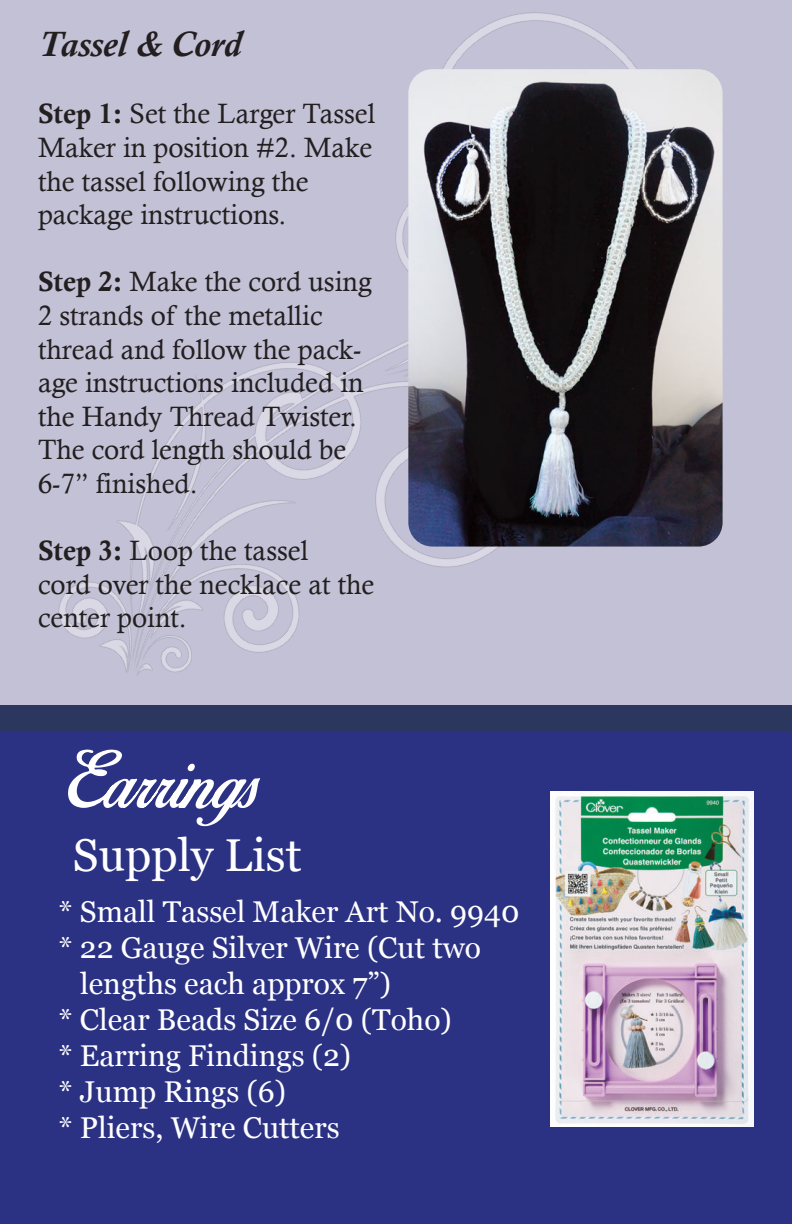
<style>
.page{position:relative;width:792px;height:1224px;background:#fff}
.page>*{position:absolute;margin:0;border:0;box-sizing:border-box;transform-origin:0 0}
.t1{font:46px "Georgia";color:#fff}
.t2{font:italic 700 36px "Calisto";color:#231f20}
.t3{font:30px "Georgia";color:#fff}
.t4{font:28px/33.6px "Calisto";color:#231f20}
.s1{font-family:"Calis MT Bol"}
</style>
<div class="page">
<div style="left:0;top:719px;width:792px;height:505px;background:#2b3283"></div>
<img style="left:0;top:0;width:592px;height:827px">
<img style="left:592px;top:0;width:200px;height:792px">
<img style="left:408px;top:69px;width:315px;height:478px">
<div style="left:0;top:706px;width:792px;height:26px;background:#2c3760"></div>
<img style="left:550px;top:792px;width:204px;height:335px">
<p class="t2" style="left:38px;top:23px;width:205px">Tassel &amp; Cord</p>
<p class="t4" style="left:38px;top:97px;width:339px"><span class="s1">Step 1:</span> Set the Larger Tassel<br>Maker in position #2. Make the tassel following the package instructions.</p>
<p class="t4" style="left:38px;top:265px;width:335px"><span class="s1">Step 2:</span> Make the cord using<br>2 strands of the metallic thread and follow the pack&shy;age instructions included in the Handy Thread Twister.<br>The cord length should be<br>6-7” finished.</p>
<p class="t4" style="left:38px;top:534px;width:338px"><span class="s1">Step 3:</span> Loop the tassel<br>cord over the necklace at the center point.</p>
<h1 class="t1" style="left:73px;top:828px;width:230px">Supply List</h1>
<p class="t3" style="left:59px;top:894px;width:462px">* Small Tassel Maker Art No. 9940</p>
<p class="t3" style="left:59px;top:930px;width:424px">* 22 Gauge Silver Wire (Cut two</p>
<p class="t3" style="left:80px;top:966px;width:312px">lengths each approx 7”)</p>
<p class="t3" style="left:59px;top:1002px;width:395px">* Clear Beads Size 6/0 (Toho)</p>
<p class="t3" style="left:59px;top:1038px;width:294px">* Earring Findings (2)</p>
<p class="t3" style="left:59px;top:1074px;width:229px">* Jump Rings (6)</p>
<p class="t3" style="left:59px;top:1110px;width:283px">* Pliers, Wire Cutters</p>
</div>
